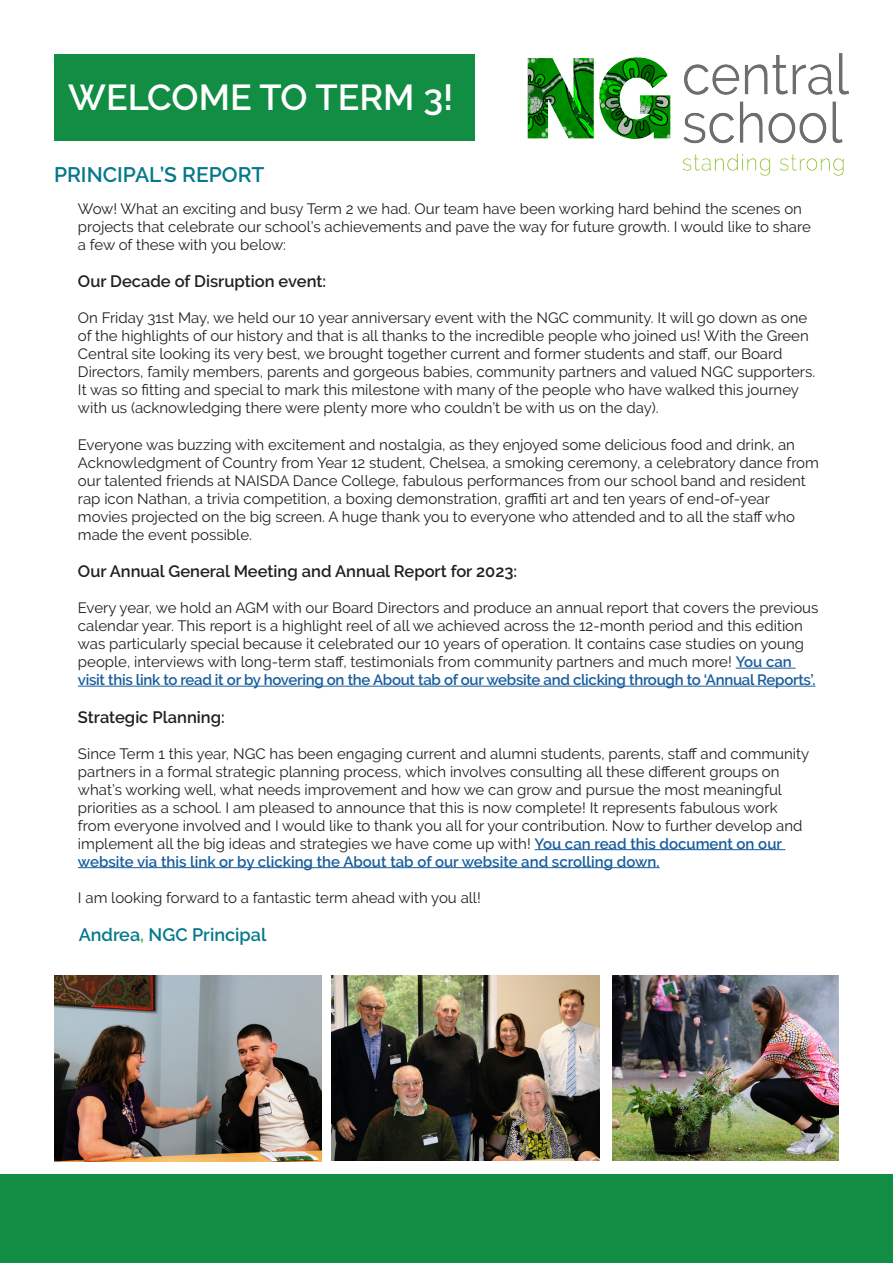
<style>
.page{position:relative;width:893px;height:1263px;background:#fff}
.page>*{position:absolute;margin:0;border:0;box-sizing:border-box;transform-origin:0 0}
.t1{font:600 36px "Raleway";color:#fff}
.t2{font:600 21px "Raleway";color:#05788c}
.t3{font:600 18px "Raleway";color:#05788c}
.t4{font:600 16.5px "Raleway";color:#231f20}
.t5{font:15px/18px "Raleway";color:#231f20}
.s1{font-weight:600;color:#175d9e}
.s2{color:#40ae49}
</style>
<div class="page">
<div style="left:54px;top:54px;width:421px;height:86px;background:#118d44"></div>
<img style="left:527px;top:53px;width:322px;height:123px">
<div style="left:0;top:1174px;width:893px;height:89px;background:#118d44"></div>
<hr style="left:736px;top:668px;width:59px;height:1px;background:#175d9e">
<hr style="left:78px;top:686px;width:738px;height:1px;background:#175d9e">
<hr style="left:535px;top:849px;width:250px;height:1px;background:#175d9e">
<hr style="left:78px;top:867px;width:582px;height:1px;background:#175d9e">
<img style="left:332px;top:976px;width:268px;height:185px">
<img style="left:54px;top:976px;width:268px;height:185px">
<img style="left:613px;top:976px;width:226px;height:185px">
<p class="t1" style="left:68px;top:77px;width:387px">WELCOME TO TERM 3!</p>
<p class="t2" style="left:54px;top:163px;width:212px">PRINCIPAL’S REPORT</p>
<p class="t5" style="left:78px;top:200px;width:734px">Wow! What an exciting and busy Term 2 we had. Our team have been working hard behind the scenes on projects that celebrate our school’s achievements and pave the way for future growth. I would like to share a few of these with you below:</p>
<p class="t4" style="left:78px;top:272px;width:250px">Our Decade of Disruption event:</p>
<p class="t5" style="left:78px;top:309px;width:739px">On Friday 31st May, we held our 10 year anniversary event with the NGC community. It will go down as one of the highlights of our history and that is all thanks to the incredible people who joined us! With the Green Central site looking its very best, we brought together current and former students and staff, our Board Directors, family members, parents and gorgeous babies, community partners and valued NGC supporters.<br>It was so fitting and special to mark this milestone with many of the people who have walked this journey with us (acknowledging there were plenty more who couldn’t be with us on the day).</p>
<p class="t5" style="left:78px;top:435px;width:742px">Everyone was buzzing with excitement and nostalgia, as they enjoyed some delicious food and drink, an Acknowledgment of Country from Year 12 student, Chelsea, a smoking ceremony, a celebratory dance from our talented friends at NAISDA Dance College, fabulous performances from our school band and resident rap icon Nathan, a trivia competition, a boxing demonstration, graffiti art and ten years of end-of-year movies projected on the big screen. A huge thank you to everyone who attended and to all the staff who made the event possible.</p>
<p class="t4" style="left:78px;top:562px;width:441px">Our Annual General Meeting and Annual Report for 2023:</p>
<p class="t5" style="left:78px;top:599px;width:742px">Every year, we hold an AGM with our Board Directors and produce an annual report that covers the previous calendar year. This report is a highlight reel of all we achieved across the 12-month period and this edition was particularly special because it celebrated our 10 years of operation. It contains case studies on young people, interviews with long-term staff, testimonials from community partners and much more! <span class="s1">You can visit this link to read it or by hovering on the About tab of our website and clicking through to ‘Annual Reports’.</span></p>
<p class="t4" style="left:78px;top:707px;width:148px">Strategic Planning:</p>
<p class="t5" style="left:78px;top:744px;width:733px">Since Term 1 this year, NGC has been engaging current and alumni students, parents, staff and community partners in a formal strategic planning process, which involves consulting all these different groups on what’s working well, what needs improvement and how we can grow and pursue the most meaningful priorities as a school. I am pleased to announce that this is now complete! It represents fabulous work from everyone involved and I would like to thank you all for your contribution. Now to further develop and implement all the big ideas and strategies we have come up with! <span class="s1">You can read this document on our website via this link or by clicking the About tab of our website and scrolling down.</span></p>
<p class="t5" style="left:78px;top:888px;width:404px">I am looking forward to a fantastic term ahead with you all!</p>
<p class="t3" style="left:79px;top:924px;width:189px">Andrea<span class="s2">,</span> NGC Principal</p>
</div>
